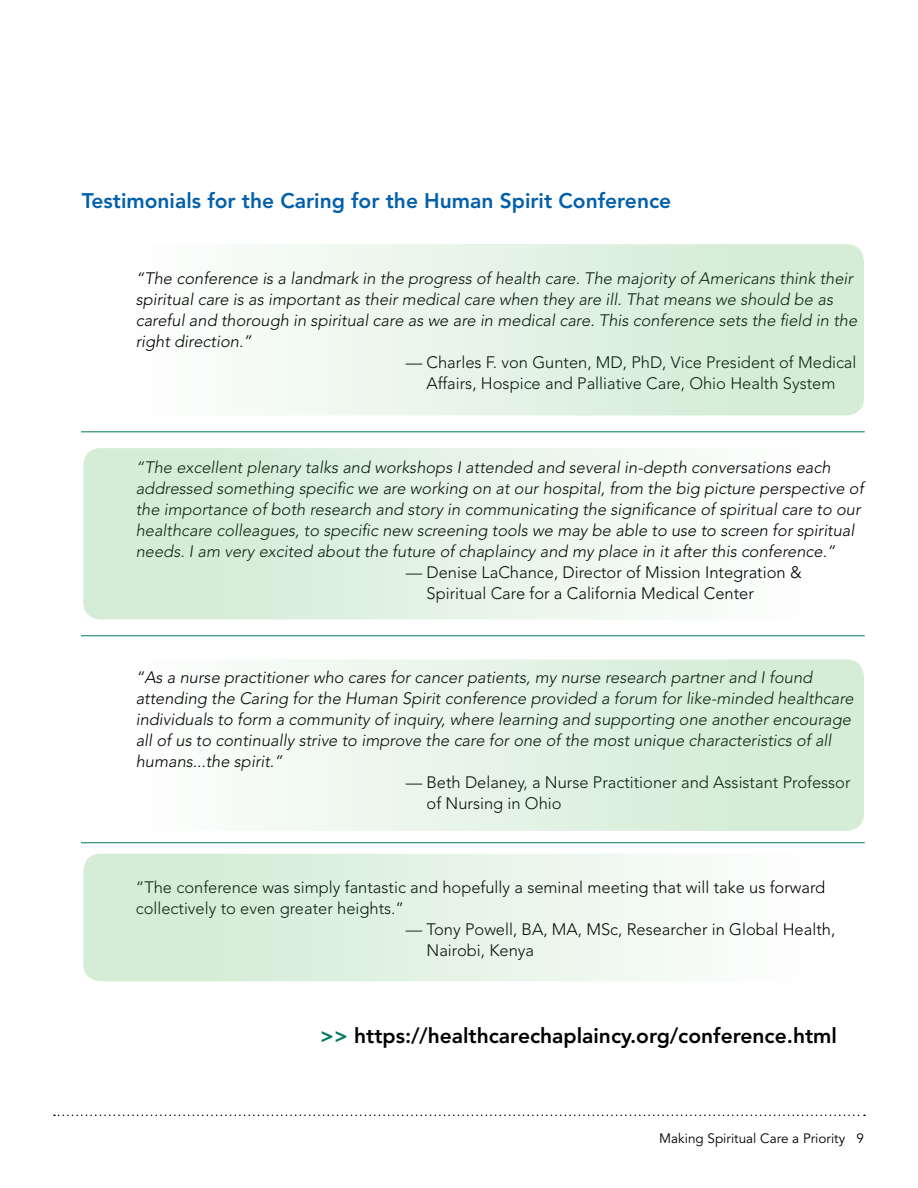
<style>
.page{position:relative;width:918px;height:1188px;background:#fff}
.page>*{position:absolute;margin:0;border:0;box-sizing:border-box;transform-origin:0 0}
.t1{font:800 21px "Avenir";color:#0260aa}
.t2{font:800 21px "Avenir";color:#000}
.t3{font:italic 300 16.5px/21px "Avenir";color:#000}
.t4{font:300 16.5px/21px "Avenir";color:#000}
.t5{font:13.5px "Avenir";color:#000}
.s1{color:#007960}
</style>
<div class="page">
<svg style="left:54px;top:1115px;width:811px;height:1px"></svg>
<hr style="left:81px;top:431px;width:784px;height:1px;background:#007960">
<hr style="left:81px;top:635px;width:784px;height:1px;background:#007960">
<hr style="left:81px;top:842px;width:784px;height:1px;background:#007960">
<div style="left:81px;top:659px;width:784px;height:173px;background:linear-gradient(to right,#fff,#cfead1);border-radius:18px"></div>
<div style="left:80px;top:658px;width:786px;height:174px;border:2px solid #fff;border-radius:18px"></div>
<div style="left:81px;top:243px;width:784px;height:173px;background:linear-gradient(to right,#fff,#cfead1);border-radius:18px"></div>
<div style="left:80px;top:243px;width:786px;height:174px;border:2px solid #fff;border-radius:18px"></div>
<div style="left:82px;top:447px;width:784px;height:173px;background:linear-gradient(to right,#cfe9d1,#fff);border-radius:18px"></div>
<div style="left:82px;top:447px;width:785px;height:174px;border:2px solid #fff;border-radius:18px"></div>
<div style="left:82px;top:853px;width:784px;height:129px;background:linear-gradient(to right,#cfe9d1,#fff);border-radius:18px"></div>
<div style="left:82px;top:852px;width:785px;height:131px;border:2px solid #fff;border-radius:18px"></div>
<p class="t1" style="left:82px;top:188px;width:591px">Testimonials for the Caring for the Human Spirit Conference</p>
<p class="t3" style="left:136px;top:268px;width:723px">“The conference is a landmark in the progress of health care. The majority of Americans think their spiritual care is as important as their medical care when they are ill. That means we should be as careful and thorough in spiritual care as we are in medical care. This conference sets the field in the right direction.”</p>
<p class="t4" style="left:406px;top:352px;width:452px;text-align:center">— Charles F. von Gunten, MD, PhD, Vice President of Medical<br>Affairs, Hospice and Palliative Care, Ohio Health System</p>
<p class="t3" style="left:136px;top:457px;width:729px">“The excellent plenary talks and workshops I attended and several in-depth conversations each addressed something specific we are working on at our hospital, from the big picture perspective of the importance of both research and story in communicating the significance of spiritual care to our healthcare colleagues, to specific new screening tools we may be able to use to screen for spiritual needs. I am very excited about the future of chaplaincy and my place in it after this conference.”</p>
<p class="t4" style="left:427px;top:562px;width:377px;text-indent:-21px">— Denise LaChance, Director of Mission Integration &amp;<br>Spiritual Care for a California Medical Center</p>
<p class="t3" style="left:136px;top:667px;width:720px">“As a nurse practitioner who cares for cancer patients, my nurse research partner and I found attending the Caring for the Human Spirit conference provided a forum for like-minded healthcare individuals to form a community of inquiry, where learning and supporting one another encourage all of us to continually strive to improve the care for one of the most unique characteristics of all humans...the spirit.”</p>
<p class="t4" style="left:427px;top:772px;width:426px;text-indent:-21px">— Beth Delaney, a Nurse Practitioner and Assistant Professor of Nursing in Ohio</p>
<p class="t4" style="left:136px;top:877px;width:691px">“The conference was simply fantastic and hopefully a seminal meeting that will take us forward collectively to even greater heights.”</p>
<p class="t4" style="left:427px;top:919px;width:410px;text-indent:-21px">— Tony Powell, BA, MA, MSc, Researcher in Global Health,<br>Nairobi, Kenya</p>
<p class="t2" style="left:320px;top:1023px;width:518px"><span class="s1">&gt;&gt;</span> https://healthcarechaplaincy.org/conference.html</p>
<p class="t5" style="left:659px;top:1130px;width:206px">Making Spiritual Care a Priority 9</p>
</div>
